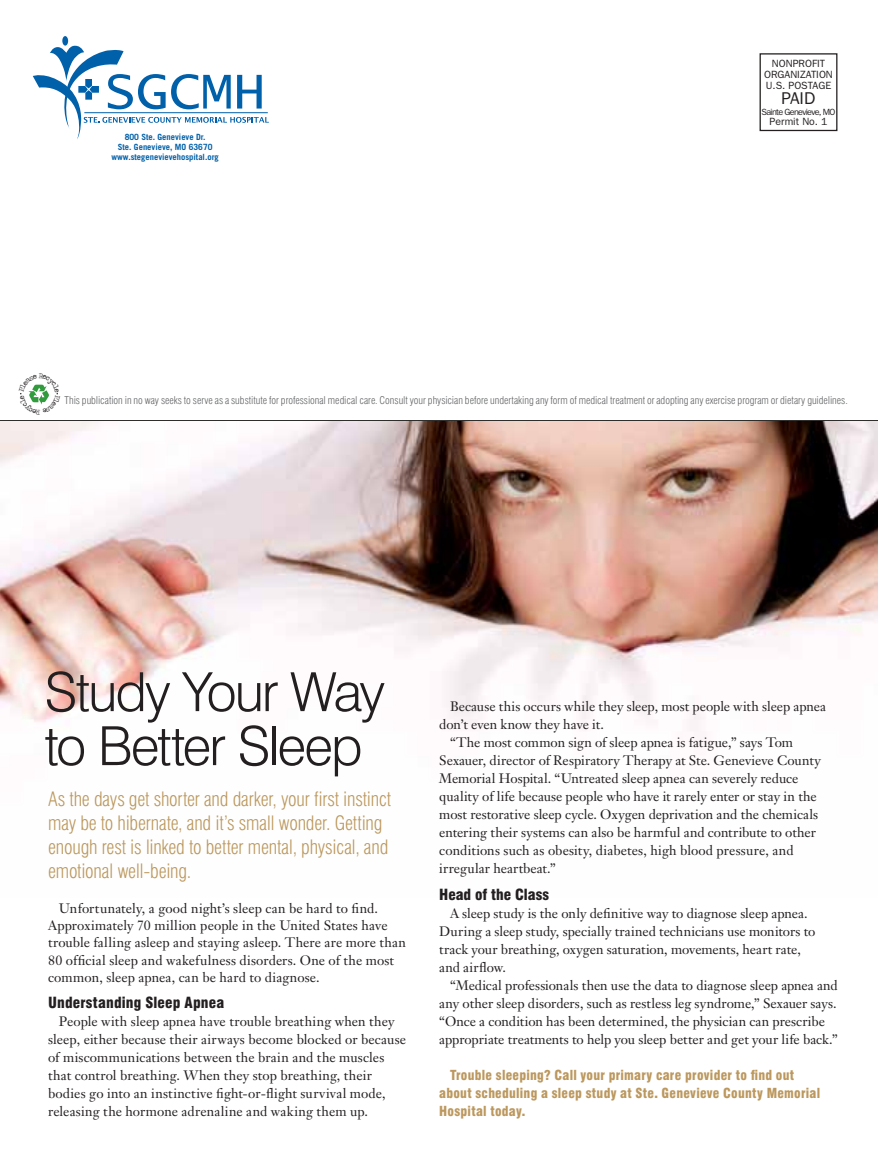
<style>
.page{position:relative;width:878px;height:1161px;background:#fff}
.page>*{position:absolute;margin:0;border:0;box-sizing:border-box;transform-origin:0 0}
.t1{font:300 54px/54px "Swiss 721 BT";letter-spacing:-.035em;color:#231f20}
.t2{font:300 condensed 19.5px/24px "Swiss 721 BT";letter-spacing:-.01em;color:#bc985e}
.t3{font:17.1px "Franklin Gothic";color:#231f20}
.t4{font:900 condensed 15px "Swiss 721 BT";letter-spacing:.01em;color:#231f20}
.t5{font:13.5px/18px "Janson Text";color:#231f20}
.t6{font:900 condensed 13.5px/18px "Swiss 721 BT";letter-spacing:.02em;color:#bc985e}
.t7{font:300 condensed 10.5px "Swiss 721 BT";letter-spacing:-.005em;color:#636466}
.t8{font:10.5px/11.2px "Franklin Gothic";color:#231f20;text-align:center}
.t9{font:9px "Franklin Gothic";letter-spacing:-.075em;color:#231f20}
.t10{font:700 8.55px/10.4px "Trade Gothic";color:#0060a9;text-align:center}
</style>
<div class="page">
<div style="left:759px;top:53px;width:78px;height:78px;border:1px solid #231f20"></div>
<hr style="left:0;top:420px;width:878px;height:2px;background:#231f20">
<div style="left:62px;top:36px;width:6px;height:10px;background:#0060a9;border-radius:50%"></div>
<svg style="left:33px;top:45px;width:236px;height:94px"></svg>
<img style="left:0;top:422px;width:878px;height:310px">
<svg style="left:20px;top:384px;width:38px;height:21px"></svg>
<p class="t10" style="left:111px;top:131px;width:109px">800 Ste. Genevieve Dr.<br>Ste. Genevieve, MO 63670 www.stegenevievehospital.org</p>
<p class="t8" style="left:764px;top:58px;width:70px">NONPROFIT<br>ORGANIZATION<br>U.S. POSTAGE</p>
<p class="t3" style="left:781px;top:89px;width:35px">PAID</p>
<p class="t9" style="left:761px;top:107px;width:76px">Sainte Genevieve, MO</p>
<p class="t8" style="left:769px;top:116px;width:60px">Permit No. 1</p>
<p class="t7" style="left:64px;top:394px;width:784px">This publication in no way seeks to serve as a substitute for professional medical care. Consult your physician before undertaking any form of medical treatment or adopting any exercise program or dietary guidelines.</p>
<h1 class="t1" style="left:45px;top:664px;width:342px">Study Your Way to Better Sleep</h1>
<h2 class="t2" style="left:48px;top:787px;width:344px">As the days get shorter and darker, your first instinct may be to hibernate, and it’s small wonder. Getting enough rest is linked to better mental, physical, and emotional well-being.</h2>
<p class="t5" style="left:48px;top:899px;width:359px;line-height:17.2px;text-indent:11px">Unfortunately, a good night’s sleep can be hard to find.<br>Approximately 70 million people in the United States have trouble falling asleep and staying asleep. There are more than 80 official sleep and wakefulness disorders. One of the most common, sleep apnea, can be hard to diagnose.</p>
<p class="t4" style="left:48px;top:994px;width:178px">Understanding Sleep Apnea</p>
<p class="t5" style="left:48px;top:1012px;width:359px;text-indent:11px">People with sleep apnea have trouble breathing when they sleep, either because their airways become blocked or because of miscommunications between the brain and the muscles that control breathing. When they stop breathing, their bodies go into an instinctive fight-or-flight survival mode, releasing the hormone adrenaline and waking them up.</p>
<p class="t5" style="left:450px;top:697px;width:377px">Because this occurs while they sleep, most people with sleep apnea</p>
<p class="t5" style="left:439px;top:715px;width:166px">don’t even know they have it.</p>
<p class="t5" style="left:450px;top:733px;width:344px">“The most common sign of sleep apnea is fatigue,” says Tom</p>
<p class="t5" style="left:439px;top:751px;width:383px">Sexauer, director of Respiratory Therapy at Ste. Genevieve County</p>
<p class="t5" style="left:439px;top:769px;width:360px">Memorial Hospital. “Untreated sleep apnea can severely reduce</p>
<p class="t5" style="left:439px;top:787px;width:379px">quality of life because people who have it rarely enter or stay in the</p>
<p class="t5" style="left:439px;top:805px;width:380px">most restorative sleep cycle. Oxygen deprivation and the chemicals</p>
<p class="t5" style="left:439px;top:823px;width:378px">entering their systems can also be harmful and contribute to other</p>
<p class="t5" style="left:439px;top:841px;width:356px">conditions such as obesity, diabetes, high blood pressure, and</p>
<p class="t5" style="left:439px;top:859px;width:118px">irregular heartbeat.”</p>
<p class="t4" style="left:439px;top:886px;width:111px">Head of the Class</p>
<p class="t5" style="left:439px;top:904px;width:377px;text-indent:11px">A sleep study is the only definitive way to diagnose sleep apnea.<br>During a sleep study, specially trained technicians use monitors to track your breathing, oxygen saturation, movements, heart rate, and airflow.</p>
<p class="t5" style="left:439px;top:976px;width:400px;text-indent:11px">“Medical professionals then use the data to diagnose sleep apnea and any other sleep disorders, such as restless leg syndrome,” Sexauer says. “Once a condition has been determined, the physician can prescribe appropriate treatments to help you sleep better and get your life back.”</p>
<p class="t6" style="left:439px;top:1066px;width:382px;text-indent:11px">Trouble sleeping? Call your primary care provider to find out about scheduling a sleep study at Ste. Genevieve County Memorial<br>Hospital today.</p>
</div>
